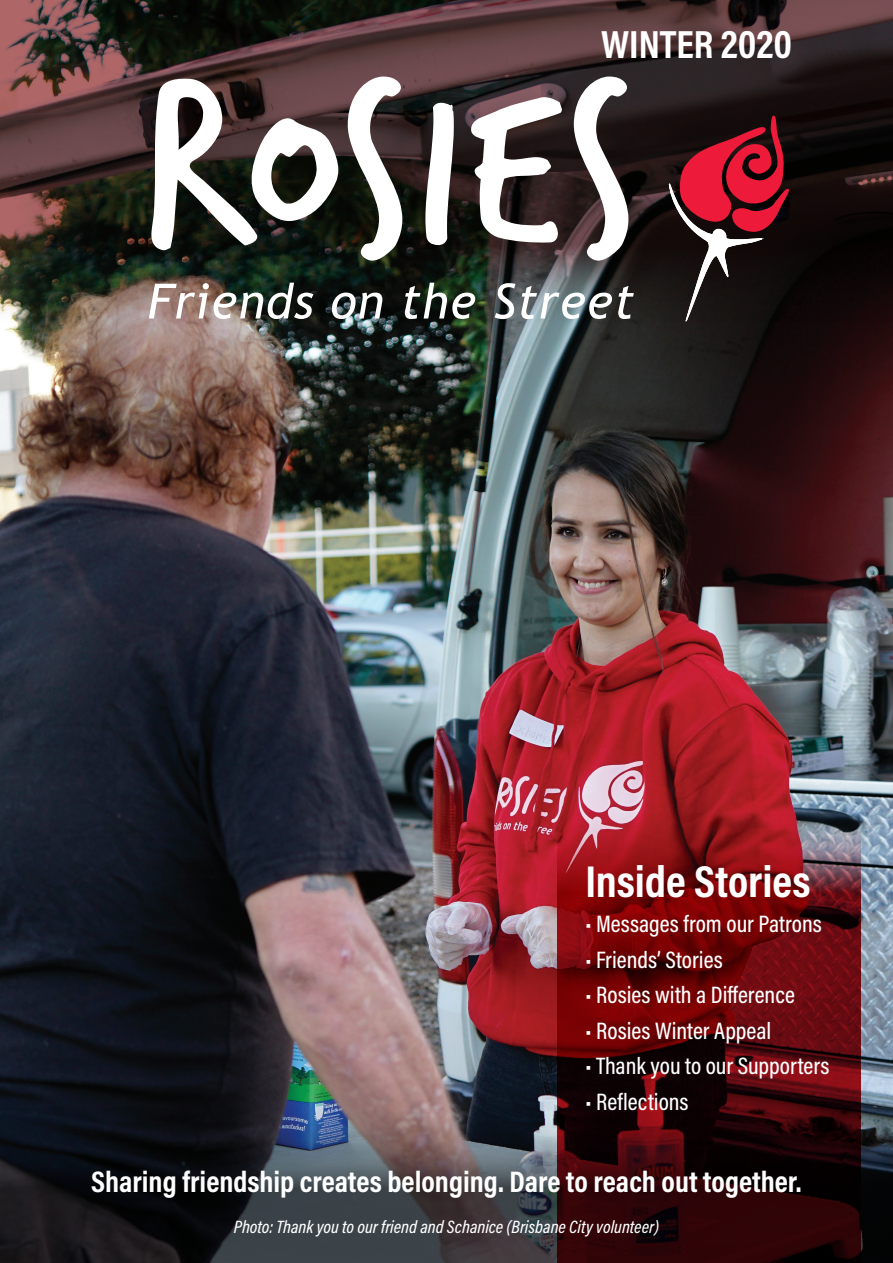
<style>
.page{position:relative;width:893px;height:1263px;background:#fff}
.page>*{position:absolute;margin:0;border:0;box-sizing:border-box;transform-origin:0 0}
.t1{font:700 45px "Acumin Pro Cond";color:#fff}
.t2{font:700 39.6px "Acumin Pro Cond";color:#fff}
.t3{font:700 30px "Acumin Pro Cond";color:#fff}
.t4{font:500 24px "Acumin Pro Cond";color:#fff}
.t5{font:italic 500 18px "Acumin Pro Cond";color:#fff}
</style>
<div class="page">
<img style="left:0;top:331px;width:893px;height:772px">
<svg style="left:557px;top:808px;width:303px;height:295px;background:#6d0e13"></svg>
<svg style="left:0;top:1103px;width:893px;height:160px;background:#2c2126"></svg>
<svg style="left:0;top:0;width:893px;height:331px;background:#382b29"></svg>
<svg style="left:669px;top:112px;width:125px;height:214px;background:#541c23"></svg>
<svg style="left:149px;top:283px;width:164px;height:36px"></svg>
<svg style="left:332px;top:293px;width:50px;height:26px"></svg>
<svg style="left:405px;top:283px;width:70px;height:36px"></svg>
<svg style="left:495px;top:283px;width:20px;height:36px"></svg>
<svg style="left:521px;top:286px;width:91px;height:33px"></svg>
<svg style="left:618px;top:286px;width:16px;height:33px"></svg>
<svg style="left:348px;top:77px;width:54px;height:184px"></svg>
<svg style="left:425px;top:103px;width:29px;height:142px"></svg>
<svg style="left:471px;top:97px;width:91px;height:146px"></svg>
<svg style="left:574px;top:77px;width:54px;height:184px"></svg>
<svg style="left:151px;top:78px;width:187px;height:172px"></svg>
<p class="t2" style="left:601px;top:19px;width:193px">WINTER 2020</p>
<p class="t1" style="left:585px;top:851px;width:227px">Inside Stories</p>
<p class="t4" style="left:585px;top:908px;width:238px">• Messages from our Patrons</p>
<p class="t4" style="left:585px;top:944px;width:139px">• Friends’ Stories</p>
<p class="t4" style="left:585px;top:979px;width:211px">• Rosies with a Difference</p>
<p class="t4" style="left:585px;top:1015px;width:187px">• Rosies Winter Appeal</p>
<p class="t4" style="left:585px;top:1050px;width:245px">• Thank you to our Supporters</p>
<p class="t4" style="left:585px;top:1086px;width:105px">• Reflections</p>
<p class="t3" style="left:91px;top:1162px;width:712px">Sharing friendship creates belonging. Dare to reach out together.</p>
<p class="t5" style="left:234px;top:1215px;width:427px">Photo: Thank you to our friend and Schanice (Brisbane City volunteer)</p>
</div>
